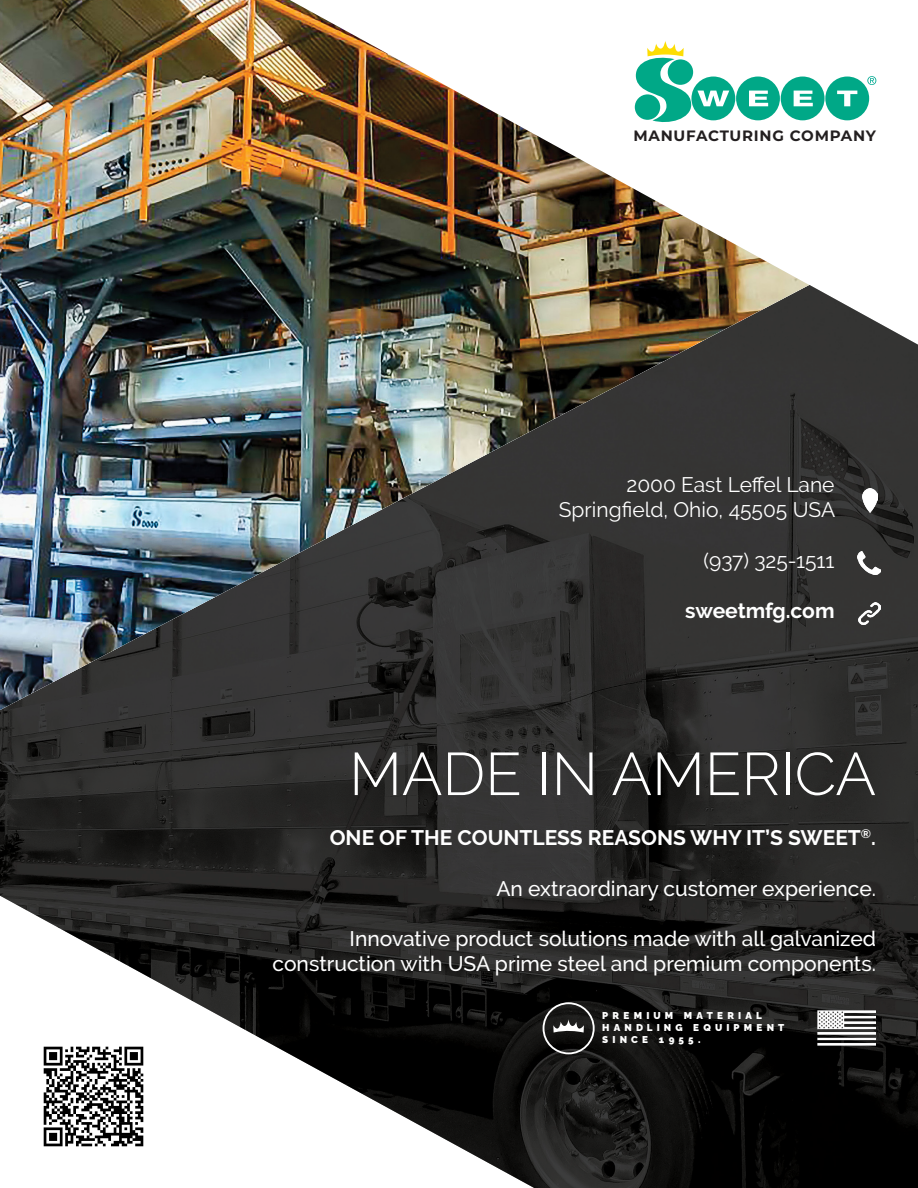
<style>
.page{position:relative;width:918px;height:1188px;background:#fff}
.page>*{position:absolute;margin:0;border:0;box-sizing:border-box;transform-origin:0 0}
.t1{font:300 60px "Raleway";color:#fff}
.t2{font:500 21px "Raleway";color:#fff}
.t3{font:21px "Raleway";color:#fff}
.t4{font:700 21px "Raleway";color:#fff}
.t5{font:700 15px "Montserrat";letter-spacing:.05em;color:#231f20}
.t6{font:900 9.75px/12.3px "Raleway";letter-spacing:.42em;color:#fff}
</style>
<div class="page">
<img style="left:0;top:285px;width:918px;height:903px">
<img style="left:0;top:0;width:809px;height:710px">
<img style="left:817px;top:1010px;width:59px;height:35px">
<img style="left:862px;top:488px;width:15px;height:25px">
<img style="left:858px;top:551px;width:23px;height:24px">
<img style="left:858px;top:603px;width:22px;height:22px">
<div style="left:543px;top:1002px;width:52px;height:52px;border:2px solid #fff;border-radius:50%"></div>
<svg style="left:553px;top:1019px;width:31px;height:14px"></svg>
<svg style="left:636px;top:41px;width:240px;height:81px"></svg>
<p class="t5" style="left:633px;top:124px;width:244px">MANUFACTURING COMPANY</p>
<p class="t3" style="left:626px;top:473px;width:210px">2000 East Leffel Lane</p>
<p class="t3" style="left:559px;top:498px;width:278px">Springfield, Ohio, 45505 USA</p>
<p class="t3" style="left:703px;top:548px;width:133px">(937) 325-1511</p>
<p class="t4" style="left:685px;top:599px;width:151px">sweetmfg.com</p>
<p class="t1" style="left:349px;top:739px;width:528px">MADE IN AMERICA</p>
<p class="t4" style="left:330px;top:826px;width:548px">ONE OF THE COUNTLESS REASONS WHY IT’S SWEET<sup>®</sup>.</p>
<p class="t2" style="left:496px;top:876px;width:381px">An extraordinary customer experience.</p>
<p class="t2" style="left:350px;top:927px;width:528px">Innovative product solutions made with all galvanized</p>
<p class="t2" style="left:273px;top:952px;width:605px">construction with USA prime steel and premium components.</p>
<p class="t6" style="left:602px;top:1008px;width:184px">PREMIUM MATERIAL<br>HANDLING EQUIPMENT<br>SINCE 1955.</p>
</div>
